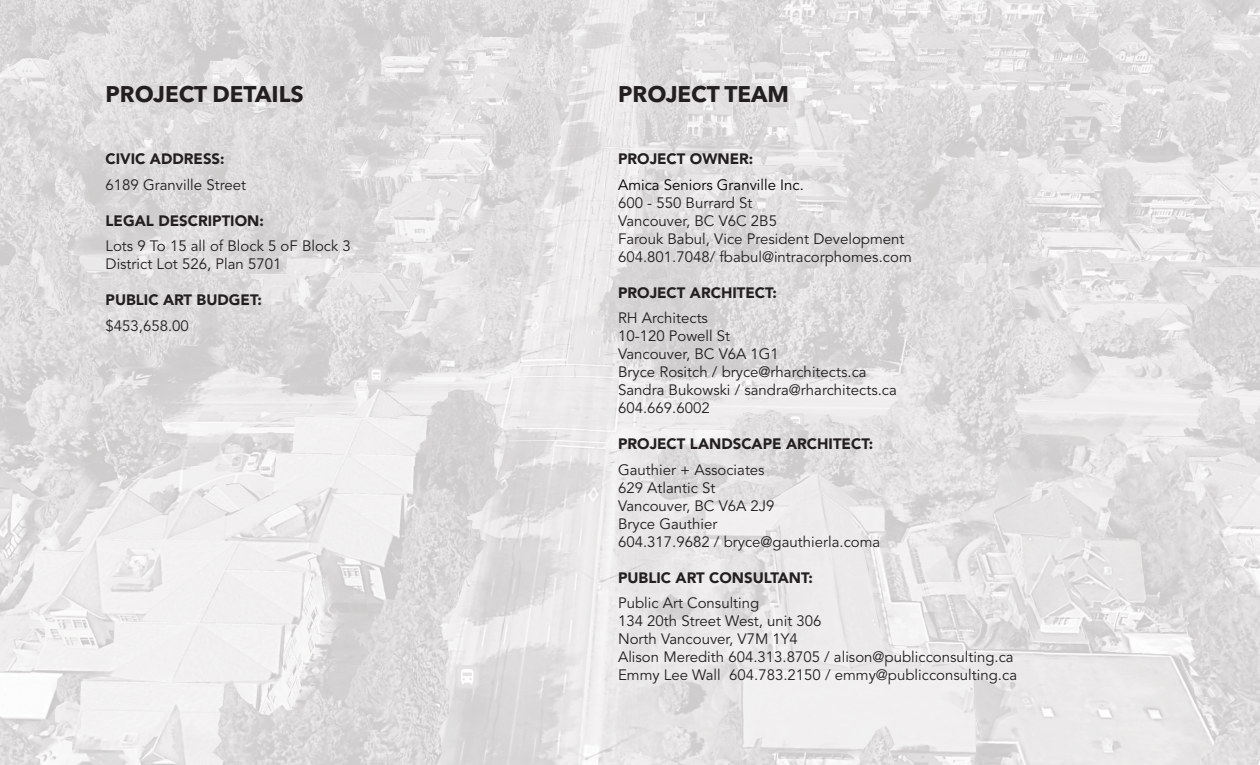
<style>
.page{position:relative;width:1260px;height:765px;background:#fff}
.page>*{position:absolute;margin:0;border:0;box-sizing:border-box;transform-origin:0 0}
.t1{font:700 22.5px "Avenir Next LT Pro";color:#231f20}
.t2{font:15px/18px "Avenir LT Std";color:#231f20}
.t3{font:900 15px "Avenir LT Std";color:#231f20}
.t4{font:15px "Avenir LT Std";color:#000}
</style>
<div class="page">
<img style="left:0;top:0;width:1260px;height:765px">
<h1 class="t1" style="left:106px;top:81px;width:200px">PROJECT DETAILS</h1>
<h1 class="t1" style="left:618px;top:81px;width:172px">PROJECT TEAM</h1>
<p class="t3" style="left:106px;top:150px;width:121px">CIVIC ADDRESS:</p>
<p class="t2" style="left:106px;top:176px;width:142px">6189 Granville Street</p>
<p class="t3" style="left:106px;top:211px;width:160px">LEGAL DESCRIPTION:</p>
<p class="t2" style="left:106px;top:237px;width:247px">Lots 9 To 15 all of Block 5 oF Block 3<br>District Lot 526, Plan 5701</p>
<p class="t3" style="left:106px;top:291px;width:158px">PUBLIC ART BUDGET:</p>
<p class="t2" style="left:106px;top:317px;width:85px">$453,658.00</p>
<p class="t3" style="left:618px;top:150px;width:137px">PROJECT OWNER:</p>
<p class="t4" style="left:618px;top:176px;width:187px">Amica Seniors Granville Inc.</p>
<p class="t2" style="left:618px;top:194px;width:295px">600 - 550 Burrard St<br>Vancouver, BC V6C 2B5<br>Farouk Babul, Vice President Development<br>604.801.7048/ fbabul@intracorphomes.com</p>
<p class="t3" style="left:618px;top:283px;width:160px">PROJECT ARCHITECT:</p>
<p class="t2" style="left:618px;top:309px;width:280px">RH Architects<br>10-120 Powell St<br>Vancouver, BC V6A 1G1<br>Bryce Rositch / bryce@rharchitects.ca<br>Sandra Bukowski / sandra@rharchitects.ca<br>604.669.6002</p>
<p class="t3" style="left:618px;top:435px;width:257px">PROJECT LANDSCAPE ARCHITECT:</p>
<p class="t2" style="left:618px;top:461px;width:264px">Gauthier + Associates<br>629 Atlantic St<br>Vancouver, BC V6A 2J9<br>Bryce Gauthier<br>604.317.9682 / bryce@gauthierla.coma</p>
<p class="t3" style="left:618px;top:568px;width:196px">PUBLIC ART CONSULTANT:</p>
<p class="t2" style="left:618px;top:594px;width:401px">Public Art Consulting<br>134 20th Street West, unit 306<br>North Vancouver, V7M 1Y4<br>Alison Meredith 604.313.8705 / alison@publicconsulting.ca Emmy Lee Wall 604.783.2150 / emmy@publicconsulting.ca</p>
</div>
